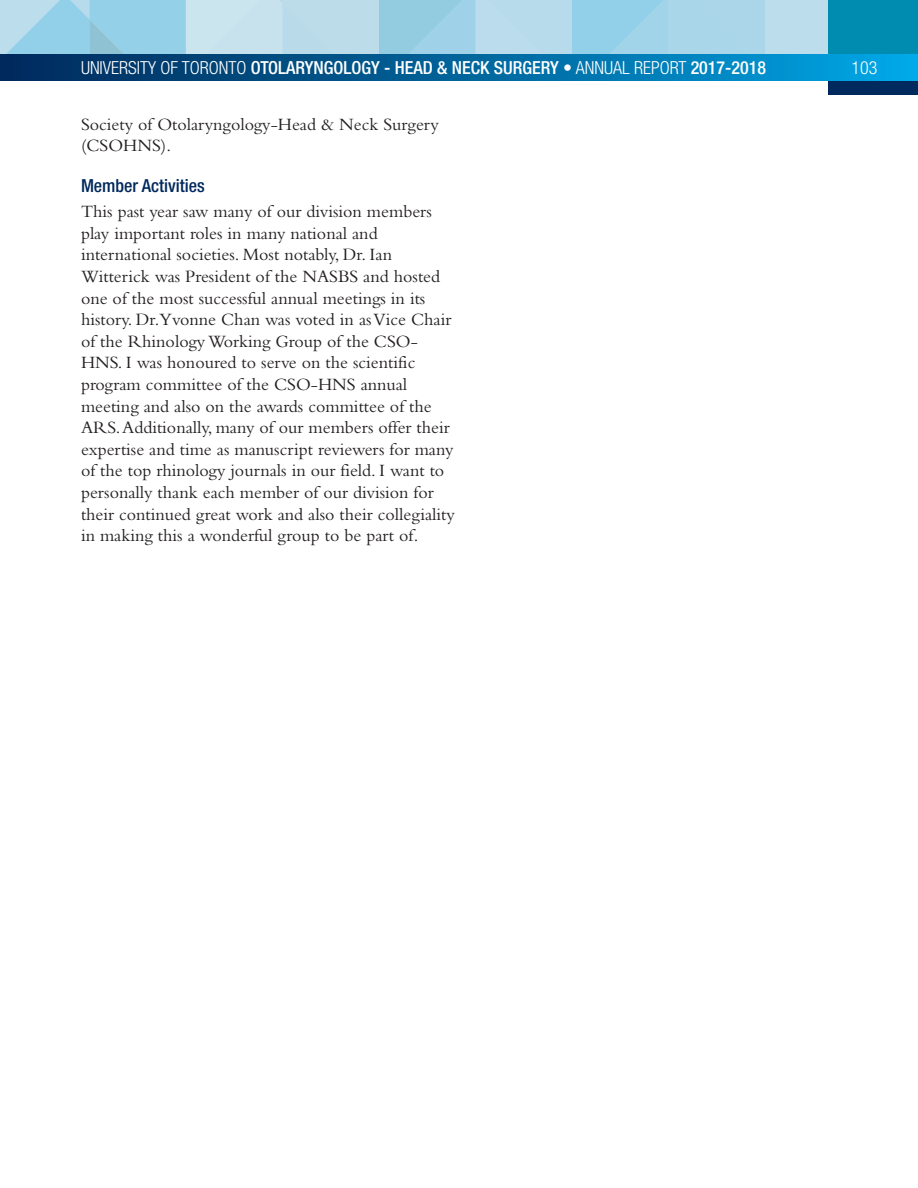
<style>
.page{position:relative;width:918px;height:1188px;background:#fff}
.page>*{position:absolute;margin:0;border:0;box-sizing:border-box;transform-origin:0 0}
.t1{font:18px/21.6px "Bembo";color:#231f20}
.t2{font:500 condensed 18px "Helvetica Neue LT Std";color:#fff}
.t3{font:500 condensed 18px "Helvetica Neue LT Std";color:#00295d}
.t4{font:300 condensed 18px "Helvetica Neue LT Std";color:#fff}
.s1{font-weight:300}
</style>
<div class="page">
<svg style="left:0;top:0;width:829px;height:54px;background:#aad6e9"></svg>
<div style="left:829px;top:0;width:89px;height:94px;background:#00295d"></div>
<div style="left:829px;top:0;width:89px;height:81px;background:#008bb0"></div>
<div style="left:0;top:54px;width:918px;height:27px;background:linear-gradient(to right,#002757,#00a5e3)"></div>
<p class="t2" style="left:81px;top:61px;width:687px"><span class="s1">UNIVERSITY OF TORONTO</span> OTOLARYNGOLOGY - HEAD &amp; NECK SURGERY <span class="s1">• ANNUAL REPORT</span> 2017-2018</p>
<p class="t4" style="left:852px;top:61px;width:27px">103</p>
<p class="t1" style="left:81px;top:115px;width:359px">Society of Otolaryngology-Head &amp; Neck Surgery (CSOHNS).</p>
<p class="t3" style="left:81px;top:179px;width:125px">Member Activities</p>
<p class="t1" style="left:81px;top:202px;width:375px">This past year saw many of our division members play important roles in many national and international societies. Most notably, Dr. Ian Witterick was President of the NASBS and hosted one of the most successful annual meetings in its history. Dr.Yvonne Chan was voted in as Vice Chair of the Rhinology Working Group of the CSO-HNS. I was honoured to serve on the scientific program committee of the CSO-HNS annual meeting and also on the awards committee of the ARS. Additionally, many of our members offer their expertise and time as manuscript reviewers for many of the top rhinology journals in our field. I want to personally thank each member of our division for their continued great work and also their collegiality in making this a wonderful group to be part of.</p>
</div>
